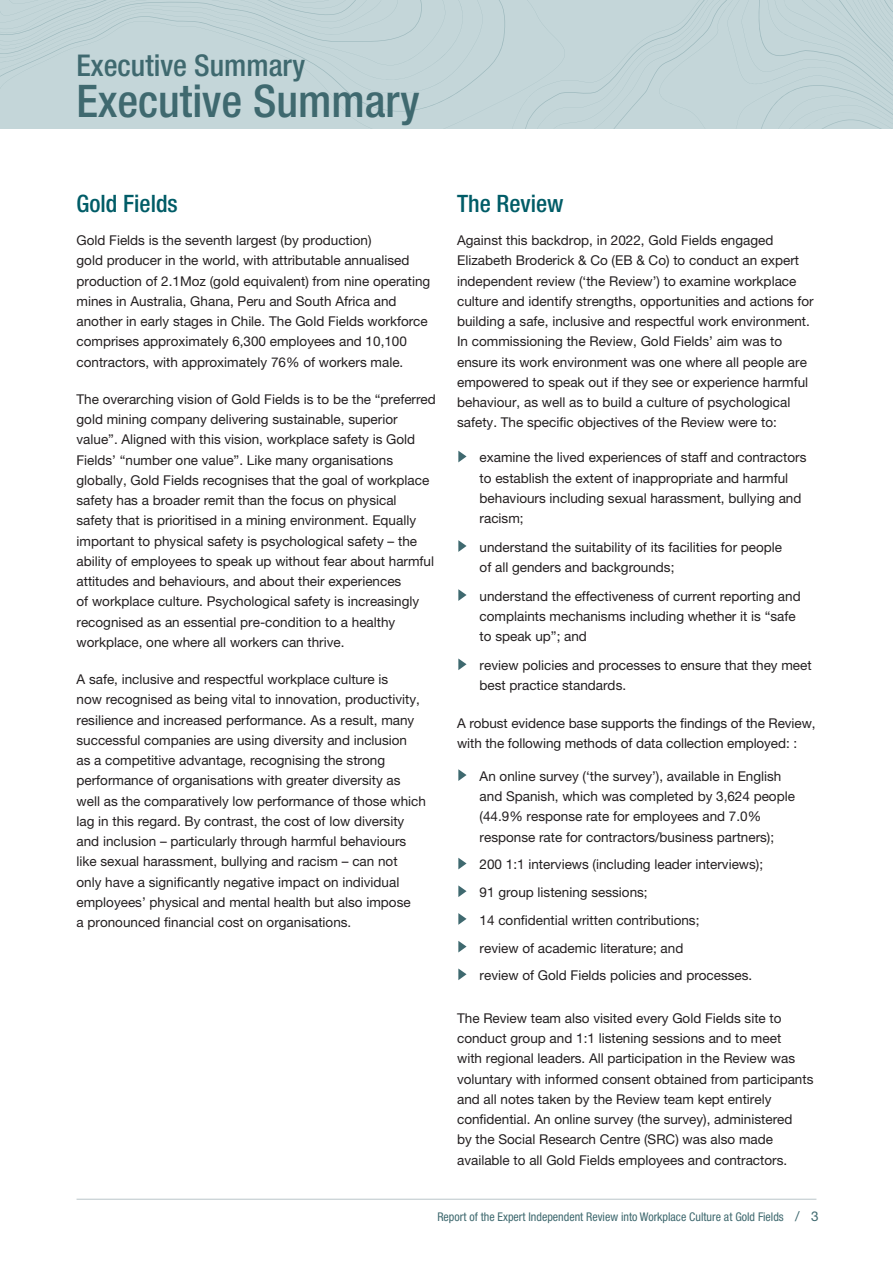
<style>
.page{position:relative;width:893px;height:1263px;background:#fff}
.page>*{position:absolute;margin:0;border:0;box-sizing:border-box;transform-origin:0 0}
.t1{font:500 condensed 45px "Helvetica Neue LT Pro";color:#3f696f}
.t2{font:500 condensed 30px "Helvetica Neue LT Pro";color:#3f696f}
.t3{font:500 condensed 24px "Helvetica Neue LT Pro";color:#005c67}
.t4{font:13.5px/20.2px "Helvetica Neue LT Pro";color:#231f20}
.t5{font:condensed 12px "Helvetica Neue LT Pro";color:#3f696f}
.s1{font-stretch:normal;font-size:13.5px}
</style>
<div class="page">
<div style="left:0;top:0;width:477px;height:129px;background:#c4d6d9"></div>
<div style="left:477px;top:0;width:416px;height:129px;background:#c4d6d9"></div>
<svg style="left:458px;top:451px;width:9px;height:11px"></svg>
<svg style="left:458px;top:540px;width:9px;height:12px"></svg>
<svg style="left:458px;top:589px;width:9px;height:12px"></svg>
<svg style="left:458px;top:658px;width:9px;height:12px"></svg>
<svg style="left:458px;top:769px;width:9px;height:12px"></svg>
<svg style="left:458px;top:858px;width:9px;height:11px"></svg>
<svg style="left:458px;top:885px;width:9px;height:12px"></svg>
<svg style="left:458px;top:913px;width:9px;height:12px"></svg>
<svg style="left:458px;top:941px;width:9px;height:11px"></svg>
<svg style="left:458px;top:968px;width:9px;height:12px"></svg>
<hr style="left:77px;top:1199px;width:739px;height:1px;background:#b9c5c9">
<h2 class="t2" style="left:77px;top:48px;width:230px">Executive Summary</h2>
<h1 class="t1" style="left:77px;top:74px;width:345px">Executive Summary</h1>
<h3 class="t3" style="left:77px;top:189px;width:103px">Gold Fields</h3>
<p class="t4" style="left:77px;top:230px;width:355px">Gold Fields is the seventh largest (by production)<br>gold producer in the world, with attributable annualised production of 2.1Moz (gold equivalent) from nine operating mines in Australia, Ghana, Peru and South Africa and another in early stages in Chile. The Gold Fields workforce comprises approximately 6,300 employees and 10,100 contractors, with approximately 76% of workers male.</p>
<p class="t4" style="left:77px;top:389px;width:361px">The overarching vision of Gold Fields is to be the “preferred gold mining company delivering sustainable, superior value”. Aligned with this vision, workplace safety is Gold Fields’ “number one value”. Like many organisations globally, Gold Fields recognises that the goal of workplace safety has a broader remit than the focus on physical safety that is prioritised in a mining environment. Equally important to physical safety is psychological safety – the ability of employees to speak up without fear about harmful attitudes and behaviours, and about their experiences<br>of workplace culture. Psychological safety is increasingly recognised as an essential pre-condition to a healthy workplace, one where all workers can thrive.</p>
<p class="t4" style="left:77px;top:669px;width:351px">A safe, inclusive and respectful workplace culture is<br>now recognised as being vital to innovation, productivity, resilience and increased performance. As a result, many successful companies are using diversity and inclusion<br>as a competitive advantage, recognising the strong performance of organisations with greater diversity as well as the comparatively low performance of those which lag in this regard. By contrast, the cost of low diversity and inclusion – particularly through harmful behaviours like sexual harassment, bullying and racism – can not<br>only have a significantly negative impact on individual employees’ physical and mental health but also impose<br>a pronounced financial cost on organisations.</p>
<h3 class="t3" style="left:457px;top:189px;width:108px">The Review</h3>
<p class="t4" style="left:457px;top:230px;width:358px">Against this backdrop, in 2022, Gold Fields engaged Elizabeth Broderick &amp; Co (EB &amp; Co) to conduct an expert independent review (‘the Review’) to examine workplace culture and identify strengths, opportunities and actions for building a safe, inclusive and respectful work environment.<br>In commissioning the Review, Gold Fields’ aim was to ensure its work environment was one where all people are empowered to speak out if they see or experience harmful behaviour, as well as to build a culture of psychological safety. The specific objectives of the Review were to:</p>
<p class="t4" style="left:480px;top:447px;width:328px">examine the lived experiences of staff and contractors to establish the extent of inappropriate and harmful behaviours including sexual harassment, bullying and racism;</p>
<p class="t4" style="left:480px;top:537px;width:304px">understand the suitability of its facilities for people of all genders and backgrounds;</p>
<p class="t4" style="left:480px;top:586px;width:323px">understand the effectiveness of current reporting and complaints mechanisms including whether it is “safe to speak up”; and</p>
<p class="t4" style="left:480px;top:655px;width:334px">review policies and processes to ensure that they meet best practice standards.</p>
<p class="t4" style="left:457px;top:713px;width:360px">A robust evidence base supports the findings of the Review, with the following methods of data collection employed: :</p>
<p class="t4" style="left:480px;top:766px;width:317px">An online survey (‘the survey’), available in English and Spanish, which was completed by 3,624 people (44.9% response rate for employees and 7.0% response rate for contractors/business partners);</p>
<p class="t4" style="left:480px;top:850px;width:285px;line-height:27.8px">200 1:1 interviews (including leader interviews); 91 group listening sessions;<br>14 confidential written contributions;<br>review of academic literature; and<br>review of Gold Fields policies and processes.</p>
<p class="t4" style="left:457px;top:1008px;width:358px">The Review team also visited every Gold Fields site to conduct group and 1:1 listening sessions and to meet<br>with regional leaders. All participation in the Review was voluntary with informed consent obtained from participants and all notes taken by the Review team kept entirely confidential. An online survey (the survey), administered<br>by the Social Research Centre (SRC) was also made available to all Gold Fields employees and contractors.</p>
<p class="t5" style="left:437px;top:1210px;width:383px">Report of the Expert Independent Review into Workplace Culture at Gold Fields <span class="s1">/ 3</span></p>
</div>
